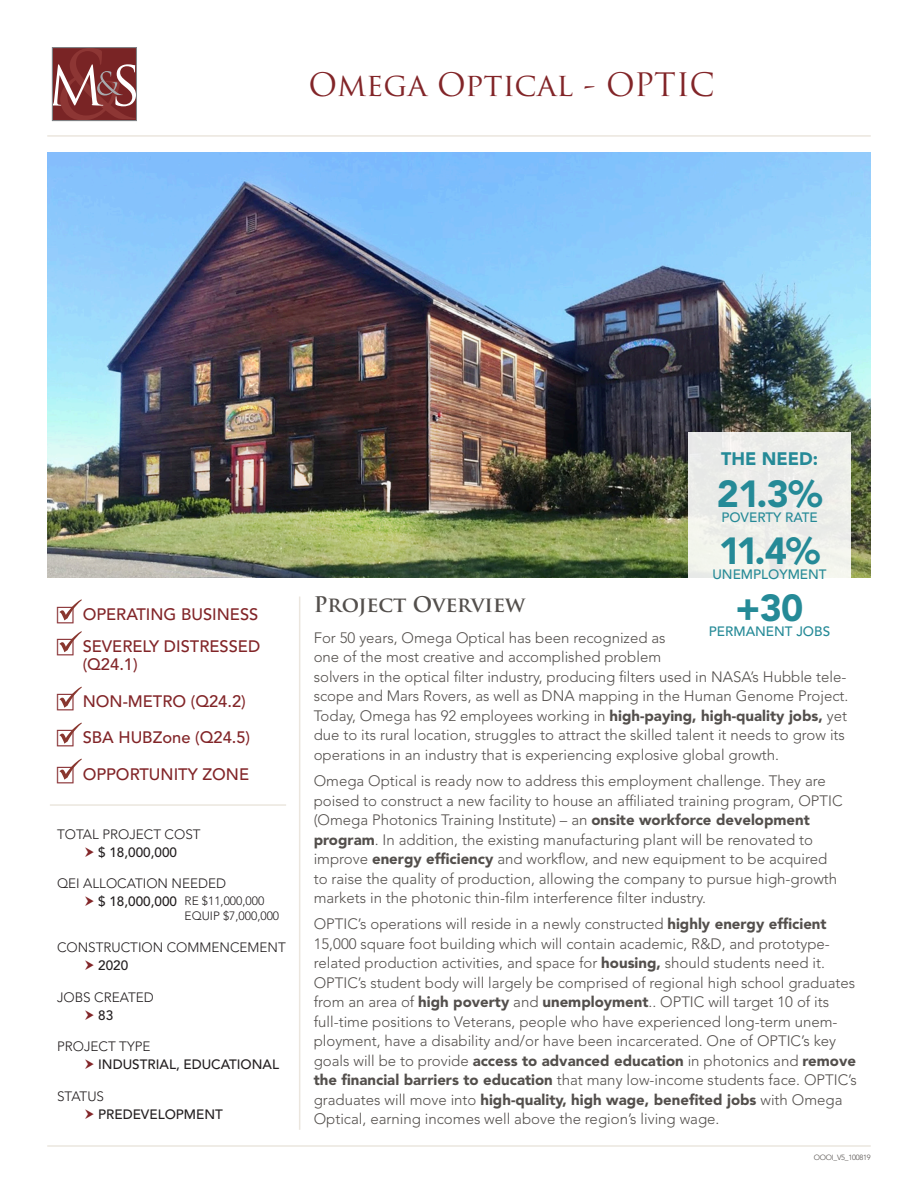
<style>
.page{position:relative;width:918px;height:1188px;background:#fff}
.page>*{position:absolute;margin:0;border:0;box-sizing:border-box;transform-origin:0 0}
.Percent_Number{font:900 37.5px "Avenir LT Std";color:#258a97}
.Project_Title{font:31.5px "Trajan Pro";color:#822528}
.Body_Head_2{font:700 21px "Trajan Pro";color:#534f4c}
.Percent_Lead_In{font:900 18px "Avenir LT Std";color:#258a97}
.Bold_Highlight_2{font:500 16.5px/18px "Avenir LT Std";color:#822528}
.Paragraph_Regular{font:300 15px/19.5px "Avenir LT Std";color:#534f4c}
._03_Project_Metrics{font:300 13.5px/18px "Avenir LT Std";color:#231f20}
._03_Project_Metrics-2{font:500 13.5px/18px "Avenir LT Std";color:#231f20}
.Percent_Number-2{font:500 13.5px "Avenir LT Std";color:#258a97}
._03_Project_Metrics-3{font:300 12px/15px "Avenir LT Std";color:#231f20}
.MATERIAL_CODE{font:300 7.5px "Avenir LT Std";letter-spacing:-.03em;color:#534f4c}
.s1{font-weight:500}
.s2{font-weight:500;font-size:13.5px}
.s3{font-weight:300}
.s4{font-weight:900}
</style>
<div class="page">
<svg style="left:52px;top:47px;width:85px;height:74px"></svg>
<hr style="left:47px;top:135px;width:824px;height:2px;background:#ebe6de">
<img style="left:47px;top:152px;width:824px;height:425px">
<hr style="left:47px;top:1145px;width:824px;height:2px;background:#ebe6de">
<hr style="left:299px;top:597px;width:1px;height:533px;background:#ebe6de">
<hr style="left:50px;top:804px;width:236px;height:2px;background:#ebe6de">
<div style="left:689px;top:432px;width:162px;height:223px;background:linear-gradient(to right,#f3f4f1,#f4f5f2)"></div>
<svg style="left:59px;top:599px;width:23px;height:22px"></svg>
<svg style="left:59px;top:631px;width:23px;height:22px"></svg>
<svg style="left:59px;top:687px;width:23px;height:21px"></svg>
<svg style="left:59px;top:723px;width:23px;height:21px"></svg>
<svg style="left:59px;top:759px;width:23px;height:21px"></svg>
<p class="Project_Title" style="left:309px;top:64px;width:408px">Omega Optical - OPTIC</p>
<p class="Bold_Highlight_2" style="left:83px;top:606px;width:177px">OPERATING BUSINESS</p>
<p class="Bold_Highlight_2" style="left:83px;top:638px;width:179px">SEVERELY DISTRESSED (Q24.1)</p>
<p class="Bold_Highlight_2" style="left:83px;top:692px;width:165px">NON-METRO (Q24.2)</p>
<p class="Bold_Highlight_2" style="left:83px;top:729px;width:169px">SBA HUBZone (Q24.5)</p>
<p class="Bold_Highlight_2" style="left:83px;top:765px;width:168px">OPPORTUNITY ZONE</p>
<p class="_03_Project_Metrics" style="left:98px;top:825px;width:104px;text-indent:-41px">TOTAL PROJECT COST <span class="s1">$ 18,000,000</span></p>
<p class="_03_Project_Metrics" style="left:57px;top:875px;width:171px">QEI ALLOCATION NEEDED</p>
<p class="_03_Project_Metrics-3" style="left:185px;top:893px;width:96px;text-indent:-86px"><span class="s2">$ 18,000,000</span> RE $11,000,000<br>EQUIP $7,000,000</p>
<p class="_03_Project_Metrics" style="left:98px;top:938px;width:189px;text-indent:-41px">CONSTRUCTION COMMENCEMENT<br><span class="s1">2020</span></p>
<p class="_03_Project_Metrics" style="left:57px;top:988px;width:98px;text-align:center">JOBS CREATED<br><span class="s1">83</span></p>
<p class="_03_Project_Metrics-2" style="left:98px;top:1038px;width:182px;text-indent:-41px"><span class="s3">PROJECT TYPE<br></span>INDUSTRIAL, EDUCATIONAL</p>
<p class="_03_Project_Metrics-2" style="left:98px;top:1087px;width:126px;text-indent:-41px"><span class="s3">STATUS<br></span>PREDEVELOPMENT</p>
<p class="Percent_Lead_In" style="left:721px;top:448px;width:99px">THE NEED:</p>
<p class="Percent_Number" style="left:717px;top:471px;width:107px">21.3%</p>
<p class="Percent_Number-2" style="left:721px;top:509px;width:98px">POVERTY RATE</p>
<p class="Percent_Number" style="left:719px;top:528px;width:103px">11.4%</p>
<p class="Percent_Number-2" style="left:712px;top:566px;width:116px">UNEMPLOYMENT</p>
<p class="Percent_Number" style="left:736px;top:585px;width:69px">+30</p>
<p class="Percent_Number-2" style="left:709px;top:623px;width:123px">PERMANENT JOBS</p>
<p class="Body_Head_2" style="left:314px;top:592px;width:213px">Project Overview</p>
<p class="Paragraph_Regular" style="left:314px;top:628px;width:536px">For 50 years, Omega Optical has been recognized as<br>one of the most creative and accomplished problem<br>solvers in the optical filter industry, producing filters used in NASA’s Hubble tele&shy;scope and Mars Rovers, as well as DNA mapping in the Human Genome Project.<br>Today, Omega has 92 employees working in <span class="s4">high-paying, high-quality jobs,</span> yet due to its rural location, struggles to attract the skilled talent it needs to grow its operations in an industry that is experiencing explosive global growth.</p>
<p class="Paragraph_Regular" style="left:314px;top:771px;width:530px">Omega Optical is ready now to address this employment challenge. They are poised to construct a new facility to house an affiliated training program, OPTIC (Omega Photonics Training Institute) – an <span class="s4">onsite workforce development program</span>. In addition, the existing manufacturing plant will be renovated to improve <span class="s4">energy efficiency</span> and workflow, and new equipment to be acquired to raise the quality of production, allowing the company to pursue high-growth markets in the photonic thin-film interference filter industry.</p>
<p class="Paragraph_Regular" style="left:314px;top:914px;width:545px">OPTIC’s operations will reside in a newly constructed <span class="s4">highly energy efficient </span>15,000 square foot building which will contain academic, R&amp;D, and prototype&shy;related production activities, and space for <span class="s4">housing,</span> should students need it.<br>OPTIC’s student body will largely be comprised of regional high school graduates from an area of <span class="s4">high poverty</span> and <span class="s4">unemployment</span>.. OPTIC will target 10 of its full-time positions to Veterans, people who have experienced long-term unem&shy;ployment, have a disability and/or have been incarcerated. One of OPTIC’s key goals will be to provide <span class="s4">access to advanced education</span> in photonics and <span class="s4">remove the financial barriers to education</span> that many low-income students face. OPTIC’s graduates will move into <span class="s4">high-quality, high wage, benefited jobs</span> with Omega Optical, earning incomes well above the region’s living wage.</p>
<p class="MATERIAL_CODE" style="left:814px;top:1153px;width:59px">OOOI_V5_100819</p>
</div>
